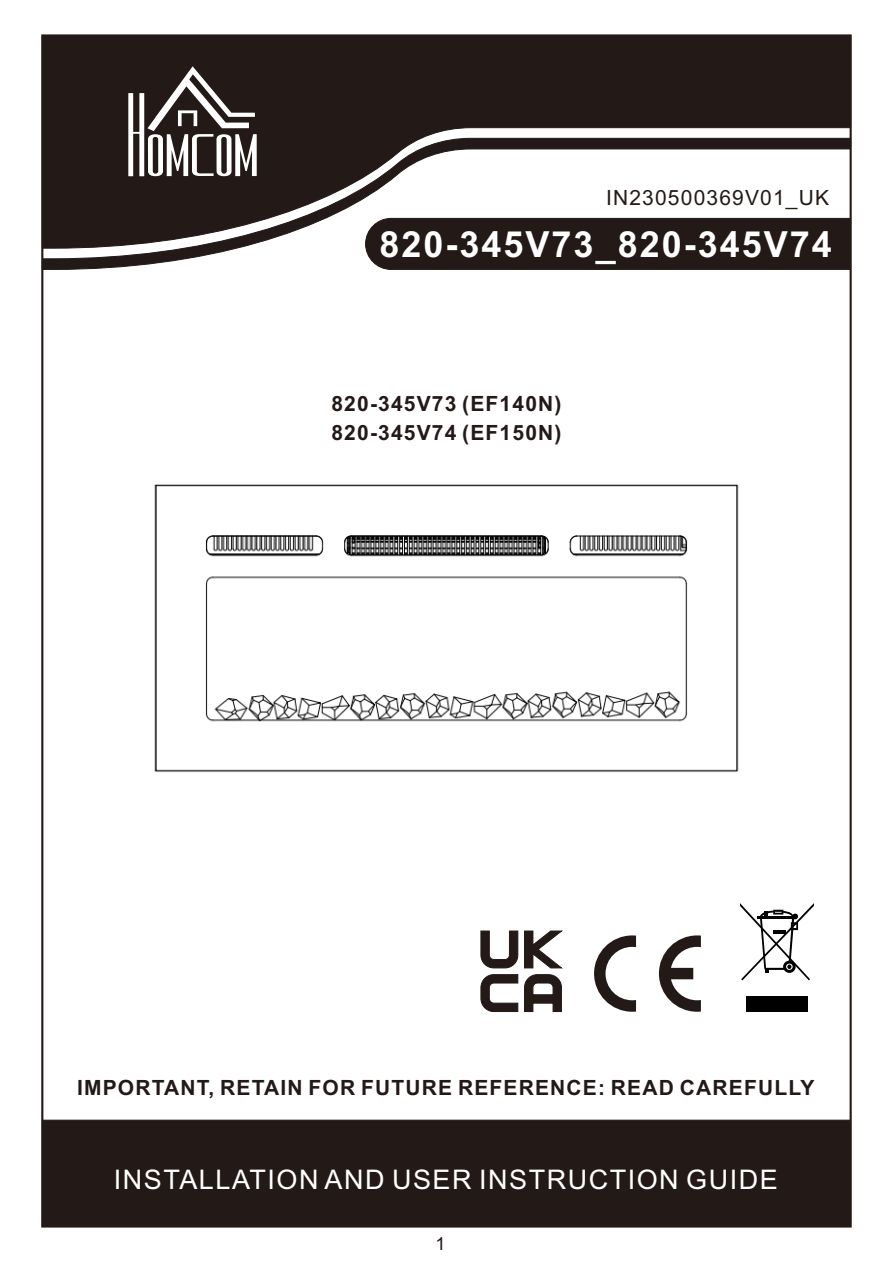
<style>
.page{position:relative;width:893px;height:1262px;background:#fff}
.page>*{position:absolute;margin:0;border:0;box-sizing:border-box;transform-origin:0 0}
.t1{font:700 36px "Arial";letter-spacing:.055em;color:#fff}
.t2{font:27px "Arial";letter-spacing:.055em;color:#fff}
.t3{font:700 21px/28.2px "Arial";letter-spacing:.055em;color:#231916}
.t4{font:21px "Arial";letter-spacing:.055em;color:#231916}
.t5{font:18px "Arial";color:#231916}
</style>
<div class="page">
<div style="left:41px;top:1119px;width:810px;height:108px;background:#231916"></div>
<div style="left:41px;top:35px;width:810px;height:102px;background:#231916"></div>
<svg style="left:41px;top:137px;width:810px;height:133px"></svg>
<svg style="left:128px;top:66px;width:129px;height:110px"></svg>
<div style="left:365px;top:217px;width:486px;height:53px;background:#231916"></div>
<img style="left:154px;top:484px;width:585px;height:288px">
<svg style="left:594px;top:935px;width:107px;height:76px"></svg>
<svg style="left:480px;top:930px;width:83px;height:82px"></svg>
<div style="left:746px;top:995px;width:61px;height:16px;background:#000"></div>
<svg style="left:740px;top:903px;width:74px;height:77px"></svg>
<p class="t4" style="left:606px;top:189px;width:224px">IN230500369V01_UK</p>
<h1 class="t1" style="left:379px;top:230px;width:454px">820-345V73_820-345V74</h1>
<p class="t3" style="left:331px;top:392px;width:231px">820-345V73 (EF140N)<br>820-345V74 (EF150N)</p>
<p class="t3" style="left:77px;top:1075px;width:738px">IMPORTANT, RETAIN FOR FUTURE REFERENCE: READ CAREFULLY</p>
<p class="t2" style="left:114px;top:1169px;width:665px">INSTALLATION AND USER INSTRUCTION GUIDE</p>
<p class="t5" style="left:435px;top:1237px;width:12px">1</p>
</div>
